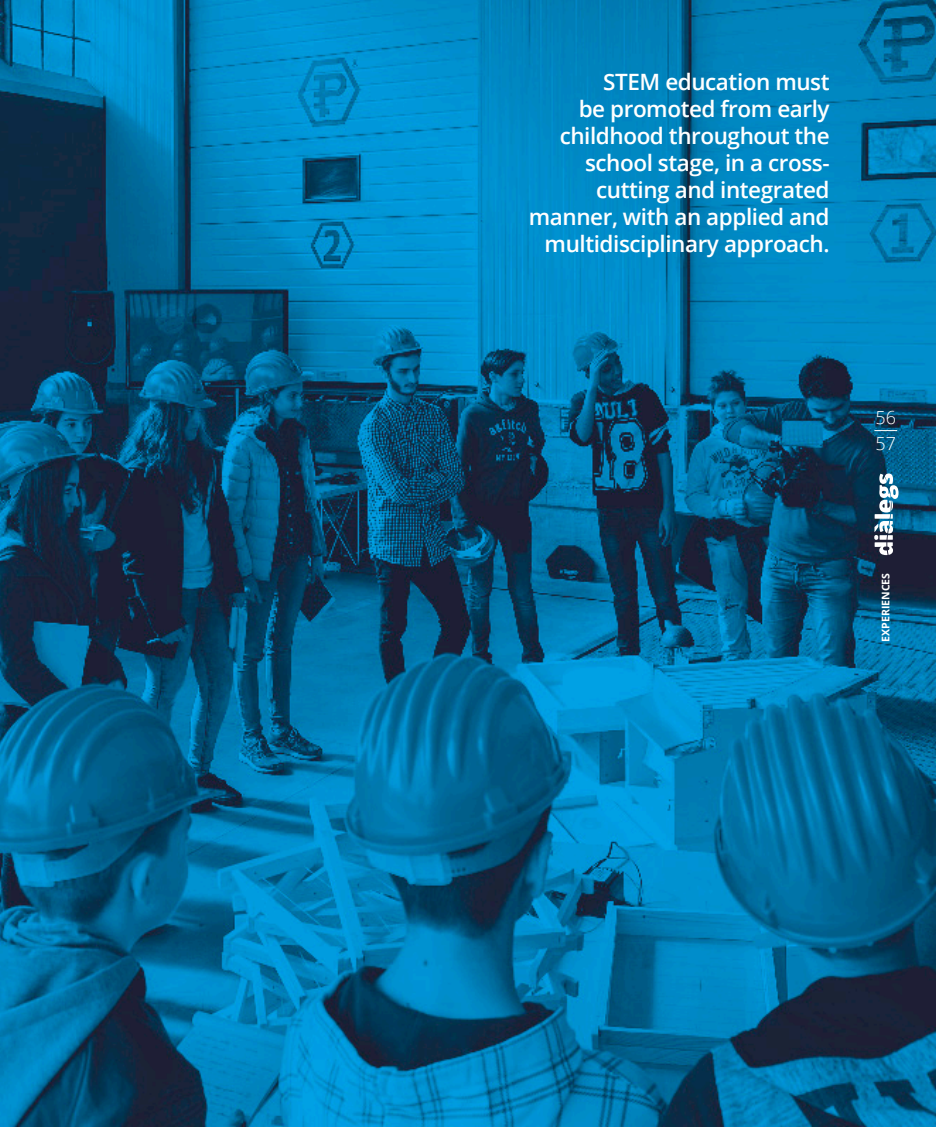
<style>
.page{position:relative;width:936px;height:1127px;background:#fff}
.page>*{position:absolute;margin:0;border:0;box-sizing:border-box;transform-origin:0 0}
.TEXTOS{font:600 22.5px/27px "Open Sans";letter-spacing:-.02em;color:#fff;text-align:right}
.TEXTOS-2{font:300 18px "Open Sans";color:#fff}
.t1{font:700 10.5px "Open Sans";color:#fff}
</style>
<div class="page">
<img style="left:0;top:0;width:935px;height:1127px">
<svg style="left:874px;top:473px;width:24px;height:82px"></svg>
<svg style="left:874px;top:430px;width:23px;height:1px"></svg>
<p class="TEXTOS" style="left:529px;top:68px;width:302px">STEM education must<br>be promoted from early childhood throughout the school stage, in a cross&shy;cutting and integrated manner, with an applied and multidisciplinary approach.</p>
<p class="TEXTOS-2" style="left:875px;top:406px;width:22px">56</p>
<p class="TEXTOS-2" style="left:875px;top:431px;width:22px">57</p>
<p class="t1" style="left:878px;top:642px;width:70px;rotate:-90deg">EXPERIENCES</p>
</div>
